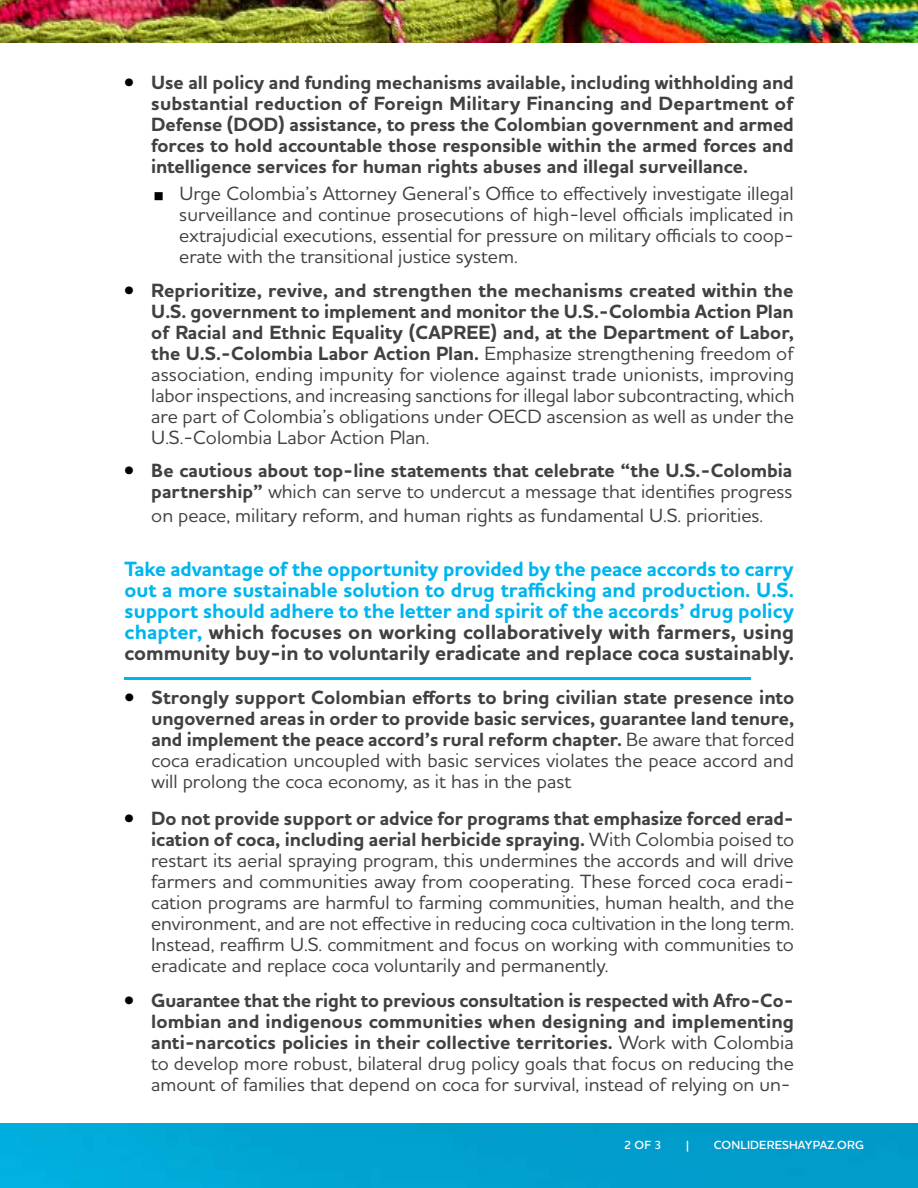
<style>
.page{position:relative;width:918px;height:1188px;background:#fff}
.page>*{position:absolute;margin:0;border:0;box-sizing:border-box;transform-origin:0 0}
.t1{font:700 21px/21px "Houschka Pro";color:#00b5ef;text-align:justify}
.t2{font:500 19.5px/21px "Houschka Pro";color:#414042;text-align:justify}
.t3{font:700 19.5px/21px "Houschka Pro";color:#414042;text-align:justify}
.t4{font:600 12px "Houschka Pro";letter-spacing:.015em;color:#fff}
.s1{color:#000}
.s2{font-weight:700;color:#000}
.s3{font-weight:700}
.s4{font-weight:500}
.s5{color:#414042}
</style>
<div class="page">
<img style="left:0;top:1123px;width:918px;height:65px">
<hr style="left:124px;top:677px;width:627px;height:2px;background:#00b5ef">
<img style="left:0;top:0;width:918px;height:43px">
<p class="t3" style="left:151px;top:72px;width:644px;text-indent:-27px"><span class="s1">•</span> Use all policy and funding mechanisms available, including withholding and substantial reduction of Foreign Military Financing and Department of Defense (DOD) assistance, to press the Colombian government and armed forces to hold accountable those responsible within the armed forces and intelligence services for human rights abuses and illegal surveillance.</p>
<p class="t2" style="left:179px;top:182px;width:616px;text-indent:-27px"><span class="s1">◼</span> Urge Colombia’s Attorney General’s Office to effectively investigate illegal surveillance and continue prosecutions of high-level officials implicated in extrajudicial executions, essential for pressure on military officials to coop&shy;erate with the transitional justice system.</p>
<p class="t2" style="left:151px;top:279px;width:645px;text-indent:-27px"><span class="s2">•</span> <span class="s3">Reprioritize, revive, and strengthen the mechanisms created within the U.S. government to implement and monitor the U.S.-Colombia Action Plan of Racial and Ethnic Equality (CAPREE) and, at the Department of Labor, the U.S.-Colombia Labor Action Plan.</span> Emphasize strengthening freedom of association, ending impunity for violence against trade unionists, improving labor inspections, and increasing sanctions for illegal labor subcontracting, which are part of Colombia’s obligations under OECD ascension as well as under the U.S.-Colombia Labor Action Plan.</p>
<p class="t3" style="left:124px;top:460px;width:670px;text-align:right"><span class="s1">•</span> Be cautious about top-line statements that celebrate “the U.S.-Colombia partnership” <span class="s4">which can serve to undercut a message that identifies progress</span></p>
<p class="t2" style="left:151px;top:505px;width:613px">on peace, military reform, and human rights as fundamental U.S. priorities.</p>
<p class="t1" style="left:125px;top:559px;width:671px">Take advantage of the opportunity provided by the peace accords to carry out a more sustainable solution to drug trafficking and production. U.S. support should adhere to the letter and spirit of the accords’ drug policy chapter, <span class="s5">which focuses on working collaboratively with farmers, using community buy-in to voluntarily eradicate and replace coca sustainably.</span></p>
<p class="t3" style="left:152px;top:688px;width:644px;text-indent:-27px"><span class="s1">•</span> Strongly support Colombian efforts to bring civilian state presence into ungoverned areas in order to provide basic services, guarantee land tenure, and implement the peace accord’s rural reform chapter. <span class="s4">Be aware that forced coca eradication uncoupled with basic services violates the peace accord and will prolong the coca economy, as it has in the past</span></p>
<p class="t2" style="left:151px;top:808px;width:645px;text-indent:-27px"><span class="s2">•</span> <span class="s3">Do not provide support or advice for programs that emphasize forced erad&shy;ication of coca, including aerial herbicide spraying.</span> With Colombia poised to restart its aerial spraying program, this undermines the accords and will drive farmers and communities away from cooperating. These forced coca eradi&shy;cation programs are harmful to farming communities, human health, and the environment, and are not effective in reducing coca cultivation in the long term.<br>Instead, reaffirm U.S. commitment and focus on working with communities to eradicate and replace coca voluntarily and permanently.</p>
<p class="t3" style="left:151px;top:990px;width:644px;text-indent:-27px"><span class="s1">•</span> Guarantee that the right to previous consultation is respected with Afro-Co&shy;lombian and indigenous communities when designing and implementing anti-narcotics policies in their collective territories. <span class="s4">Work with Colombia to develop more robust, bilateral drug policy goals that focus on reducing the amount of families that depend on coca for survival, instead of relying on un-</span></p>
<p class="t4" style="left:624px;top:1137px;width:39px">2 OF 3</p>
<p class="t4" style="left:686px;top:1137px;width:4px">|</p>
<p class="t4" style="left:714px;top:1137px;width:152px">CONLIDERESHAYPAZ.ORG</p>
</div>
